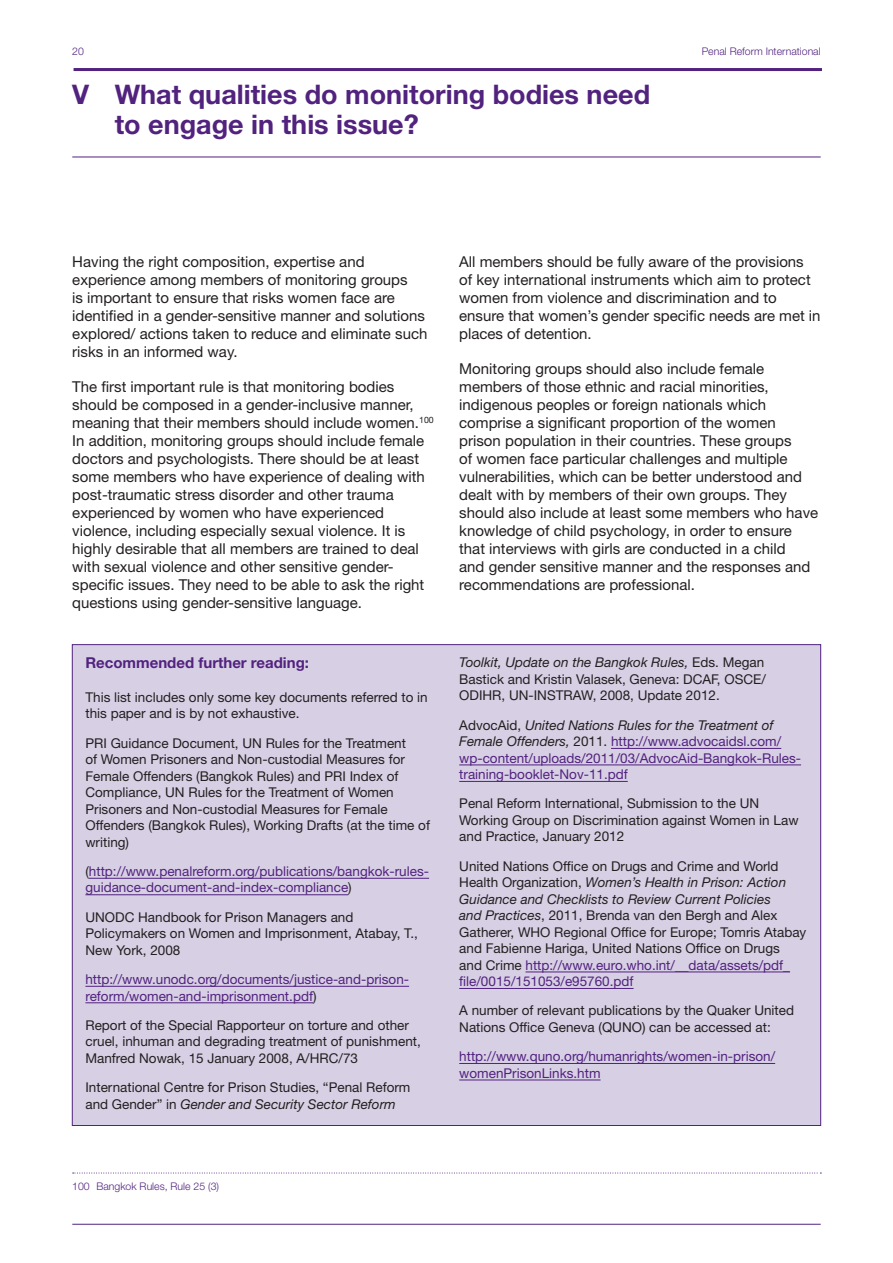
<style>
.page{position:relative;width:893px;height:1263px;background:#fff}
.page>*{position:absolute;margin:0;border:0;box-sizing:border-box;transform-origin:0 0}
.a-head{font:700 27px/30px "Helvetica Neue LT Std";color:#52227f}
.text{font:15px/18px "Helvetica Neue LT Std";color:#231f20}
.d-head{font:700 15px "Helvetica Neue LT Std";color:#52227f}
.text-2{font:13.5px/16.5px "Helvetica Neue LT Std";color:#231f20}
.text-3{font:13.5px/16.5px "Helvetica Neue LT Std";color:#52227f}
.footnote_first{font:300 10.5px "Helvetica Neue LT Std";color:#52227f}
.s1{color:#231f20}
.s2{font-style:italic}
.s3{font-style:italic;color:#231f20}
.s4{color:#52227f}
</style>
<div class="page">
<hr style="left:72px;top:1224px;width:749px;height:1px;background:#52227f">
<hr style="left:72px;top:157px;width:749px;height:1px;background:#52227f">
<hr style="left:74px;top:68px;width:748px;height:3px;background:#52227f">
<div style="left:72px;top:645px;width:749px;height:480px;background:#d7cfe4"></div>
<hr style="left:89px;top:878px;width:340px;height:1px;background:#52227f">
<hr style="left:85px;top:894px;width:263px;height:1px;background:#52227f">
<hr style="left:85px;top:986px;width:324px;height:1px;background:#52227f">
<hr style="left:85px;top:1002px;width:228px;height:1px;background:#52227f">
<hr style="left:611px;top:748px;width:170px;height:1px;background:#52227f">
<hr style="left:459px;top:764px;width:342px;height:1px;background:#52227f">
<hr style="left:459px;top:781px;width:169px;height:1px;background:#52227f">
<hr style="left:525px;top:971px;width:265px;height:1px;background:#52227f">
<hr style="left:459px;top:988px;width:175px;height:1px;background:#52227f">
<hr style="left:459px;top:1063px;width:316px;height:1px;background:#52227f">
<hr style="left:459px;top:1080px;width:142px;height:1px;background:#52227f">
<svg style="left:73px;top:1172px;width:748px;height:1px"></svg>
<p class="footnote_first" style="left:72px;top:45px;width:13px">20</p>
<p class="footnote_first" style="left:702px;top:45px;width:121px">Penal Reform International</p>
<p class="a-head" style="left:115px;top:79px;width:537px;text-indent:-43px">V What qualities do monitoring bodies need to engage in this issue?</p>
<p class="text" style="left:72px;top:253px;width:357px">Having the right composition, expertise and experience among members of monitoring groups<br>is important to ensure that risks women face are identified in a gender-sensitive manner and solutions explored/ actions taken to reduce and eliminate such risks in an informed way.</p>
<p class="text" style="left:72px;top:378px;width:363px">The first important rule is that monitoring bodies should be composed in a gender-inclusive manner, meaning that their members should include women.<sup>100<br></sup>In addition, monitoring groups should include female doctors and psychologists. There should be at least some members who have experience of dealing with post-traumatic stress disorder and other trauma experienced by women who have experienced violence, including especially sexual violence. It is highly desirable that all members are trained to deal with sexual violence and other sensitive gender&shy;specific issues. They need to be able to ask the right questions using gender-sensitive language.</p>
<p class="d-head" style="left:85px;top:654px;width:225px">Recommended further reading:</p>
<p class="text-2" style="left:85px;top:689px;width:344px">This list includes only some key documents referred to in this paper and is by not exhaustive.</p>
<p class="text-2" style="left:85px;top:734px;width:346px">PRI Guidance Document, UN Rules for the Treatment<br>of Women Prisoners and Non-custodial Measures for Female Offenders (Bangkok Rules) and PRI Index of Compliance, UN Rules for the Treatment of Women Prisoners and Non-custodial Measures for Female Offenders (Bangkok Rules), Working Drafts (at the time of writing)</p>
<p class="text-3" style="left:85px;top:863px;width:345px"><span class="s1">(</span>http://www.penalreform.org/publications/bangkok-rules&shy;guidance-document-and-index-compliance<span class="s1">)</span></p>
<p class="text-2" style="left:85px;top:908px;width:334px">UNODC Handbook for Prison Managers and<br>Policymakers on Women and Imprisonment, Atabay, T.,<br>New York, 2008</p>
<p class="text-3" style="left:85px;top:971px;width:325px">http://www.unodc.org/documents/justice-and-prison&shy;reform/women-and-imprisonment.pdf<span class="s1">)</span></p>
<p class="text-2" style="left:85px;top:1016px;width:337px">Report of the Special Rapporteur on torture and other cruel, inhuman and degrading treatment of punishment,<br>Manfred Nowak, 15 January 2008, A/HRC/73</p>
<p class="text-2" style="left:85px;top:1079px;width:327px">International Centre for Prison Studies, “Penal Reform and Gender” in <span class="s2">Gender and Security Sector Reform</span></p>
<p class="text" style="left:459px;top:253px;width:363px">All members should be fully aware of the provisions<br>of key international instruments which aim to protect women from violence and discrimination and to ensure that women’s gender specific needs are met in places of detention.</p>
<p class="text" style="left:459px;top:360px;width:360px">Monitoring groups should also include female members of those ethnic and racial minorities, indigenous peoples or foreign nationals which comprise a significant proportion of the women prison population in their countries. These groups<br>of women face particular challenges and multiple vulnerabilities, which can be better understood and dealt with by members of their own groups. They should also include at least some members who have knowledge of child psychology, in order to ensure that interviews with girls are conducted in a child<br>and gender sensitive manner and the responses and recommendations are professional.</p>
<p class="text-2" style="left:459px;top:654px;width:308px"><span class="s2">Toolkit, Update on the Bangkok Rules,</span> Eds. Megan<br>Bastick and Kristin Valasek, Geneva: DCAF, OSCE/<br>ODIHR, UN-INSTRAW, 2008, Update 2012.</p>
<p class="text-3" style="left:459px;top:716px;width:343px"><span class="s1">AdvocAid,</span> <span class="s3">United Nations Rules for the Treatment of Female Offenders,</span> <span class="s1">2011.</span> http://www.advocaidsl.com/ wp-content/uploads/2011/03/AdvocAid-Bangkok-Rules&shy;training-booklet-Nov-11.pdf</p>
<p class="text-2" style="left:459px;top:795px;width:341px">Penal Reform International, Submission to the UN<br>Working Group on Discrimination against Women in Law and Practice, January 2012</p>
<p class="text-2" style="left:459px;top:857px;width:349px">United Nations Office on Drugs and Crime and World Health Organization, <span class="s2">Women’s Health in Prison: Action Guidance and Checklists to Review Current Policies<br>and Practices</span>, 2011, Brenda van den Bergh and Alex Gatherer, WHO Regional Office for Europe; Tomris Atabay and Fabienne Hariga, United Nations Office on Drugs<br>and Crime <span class="s4">http://www.euro.who.int/__data/assets/pdf_ file/0015/151053/e95760.pdf</span></p>
<p class="text-2" style="left:459px;top:1002px;width:336px">A number of relevant publications by the Quaker United<br>Nations Office Geneva (QUNO) can be accessed at:</p>
<p class="text-3" style="left:459px;top:1048px;width:317px">http://www.quno.org/humanrights/women-in-prison/ womenPrisonLinks.htm</p>
<p class="footnote_first" style="left:72px;top:1180px;width:148px">100 Bangkok Rules, Rule 25 (3)</p>
</div>
